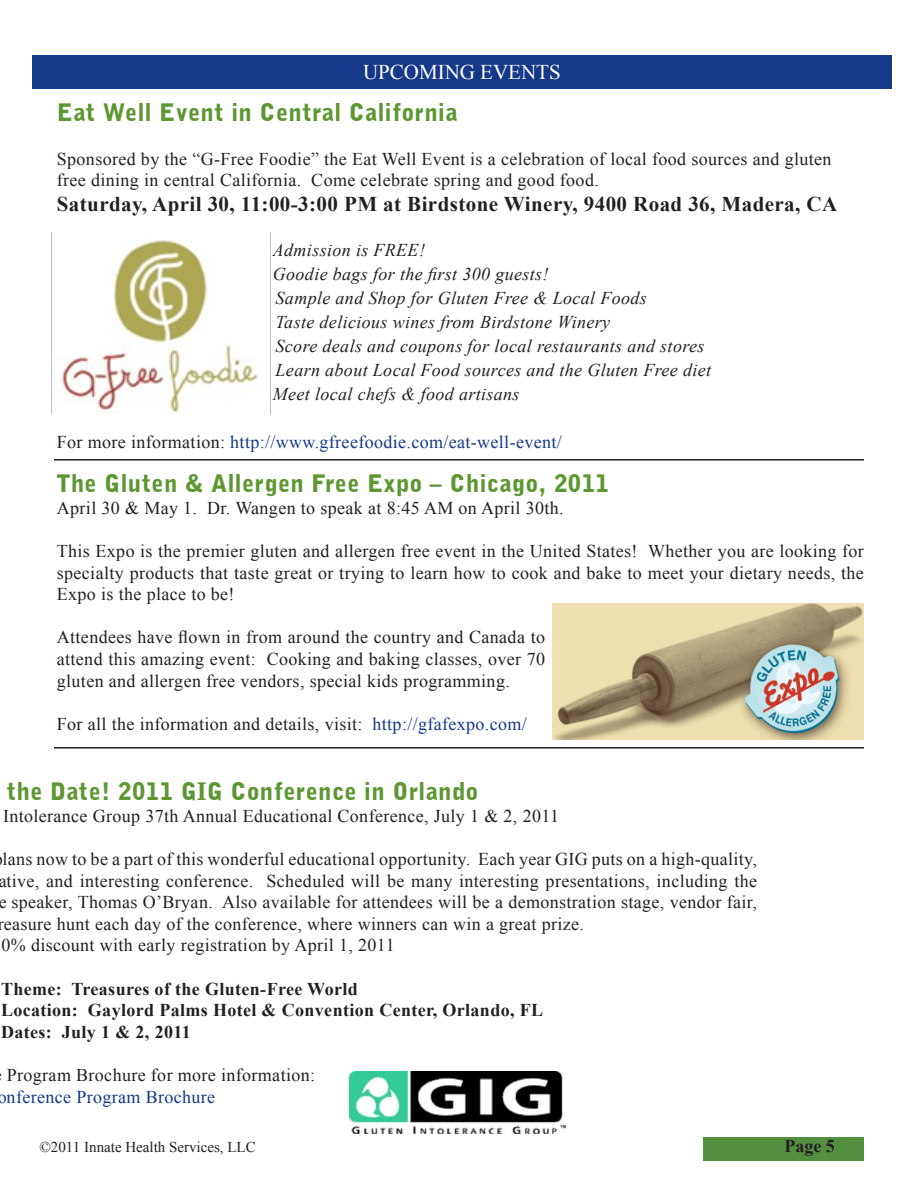
<style>
.page{position:relative;width:918px;height:1188px;background:#fff}
.page>*{position:absolute;margin:0;border:0;box-sizing:border-box;transform-origin:0 0}
.t1{font:900 24px "Bell Gothic BT";letter-spacing:.02em;color:#5c9731}
.t2{font:700 21px "Times New Roman";letter-spacing:.02em;color:#231f20}
.t3{font:21px "Times New Roman";color:#fff}
.t4{font:18px/21.6px "Times New Roman";letter-spacing:.02em;color:#231f20}
.t5{font:italic 18px "Times New Roman";letter-spacing:.02em;color:#231f20}
.t6{font:700 18px/21.6px "Times New Roman";letter-spacing:.02em;color:#231f20}
.t7{font:18px "Times New Roman";letter-spacing:.02em;color:#153889}
.t8{font:15px "Times New Roman";color:#231f20}
.s1{color:#231f20}
.s2{color:#153889}
</style>
<div class="page">
<div style="left:32px;top:55px;width:860px;height:33px;background:#153889"></div>
<hr style="left:54px;top:747px;width:810px;height:1px;background:#231f20">
<div style="left:704px;top:1137px;width:160px;height:23px;background:#548f40"></div>
<img style="left:349px;top:1071px;width:218px;height:62px">
<img style="left:51px;top:233px;width:220px;height:180px">
<hr style="left:54px;top:459px;width:810px;height:1px;background:#231f20">
<img style="left:553px;top:603px;width:310px;height:136px">
<p class="t3" style="left:363px;top:58px;width:199px">UPCOMING EVENTS</p>
<p class="t1" style="left:57px;top:98px;width:402px">Eat Well Event in Central California</p>
<p class="t4" style="left:57px;top:148px;width:776px">Sponsored by the “G-Free Foodie” the Eat Well Event is a celebration of local food sources and gluten free dining in central California. Come celebrate spring and good food.</p>
<p class="t2" style="left:57px;top:190px;width:782px">Saturday, April 30, 11:00-3:00 PM at Birdstone Winery, 9400 Road 36, Madera, CA</p>
<p class="t5" style="left:273px;top:237px;width:154px">Admission is FREE!</p>
<p class="t5" style="left:273px;top:261px;width:277px">Goodie bags for the first 300 guests!</p>
<p class="t5" style="left:276px;top:285px;width:373px">Sample and Shop for Gluten Free &amp; Local Foods</p>
<p class="t5" style="left:276px;top:309px;width:336px">Taste delicious wines from Birdstone Winery</p>
<p class="t5" style="left:276px;top:333px;width:430px">Score deals and coupons for local restaurants and stores</p>
<p class="t5" style="left:276px;top:357px;width:437px">Learn about Local Food sources and the Gluten Free diet</p>
<p class="t5" style="left:273px;top:381px;width:248px">Meet local chefs &amp; food artisans</p>
<p class="t7" style="left:57px;top:429px;width:506px"><span class="s1">For more information:</span> http://www.gfreefoodie.com/eat-well-event/</p>
<p class="t1" style="left:57px;top:469px;width:554px">The Gluten &amp; Allergen Free Expo – Chicago, 2011</p>
<p class="t4" style="left:57px;top:497px;width:508px">April 30 &amp; May 1. Dr. Wangen to speak at 8:45 AM on April 30th.</p>
<p class="t4" style="left:57px;top:540px;width:809px;text-align:justify">This Expo is the premier gluten and allergen free event in the United States! Whether you are looking for specialty products that taste great or trying to learn how to cook and bake to meet your dietary needs, the Expo is the place to be!</p>
<p class="t4" style="left:57px;top:626px;width:490px;text-align:justify">Attendees have flown in from around the country and Canada to attend this amazing event: Cooking and baking classes, over 70 gluten and allergen free vendors, special kids programming.</p>
<p class="t4" style="left:57px;top:713px;width:471px">For all the information and details, visit: <span class="s2">http://gfafexpo.com/</span></p>
<h1 class="t1" style="left:7px;top:777px;width:473px">the Date! 2011 GIG Conference in Orlando</h1>
<p class="t4" style="left:3px;top:805px;width:558px">Intolerance Group 37th Annual Educational Conference, July 1 &amp; 2, 2011</p>
<p class="t4" style="left:-2px;top:848px;width:761px">lans now to be a part of this wonderful educational opportunity. Each year GIG puts on a high-quality, ative, and interesting conference. Scheduled will be many interesting presentations, including the e speaker, Thomas O’Bryan. Also available for attendees will be a demonstration stage, vendor fair, reasure hunt each day of the conference, where winners can win a great prize.<br>0% discount with early registration by April 1, 2011</p>
<p class="t6" style="left:1px;top:977px;width:544px">Theme: Treasures of the Gluten-Free World<br>Location: Gaylord Palms Hotel &amp; Convention Center, Orlando, FL<br>Dates: July 1 &amp; 2, 2011</p>
<p class="t4" style="left:7px;top:1064px;width:310px">Program Brochure for more information:</p>
<p class="t7" style="left:-3px;top:1085px;width:219px">onference Program Brochure</p>
<p class="t8" style="left:40px;top:1137px;width:218px">©2011 Innate Health Services, LLC</p>
<p class="t6" style="left:784px;top:1135px;width:52px">Page 5</p>
</div>
